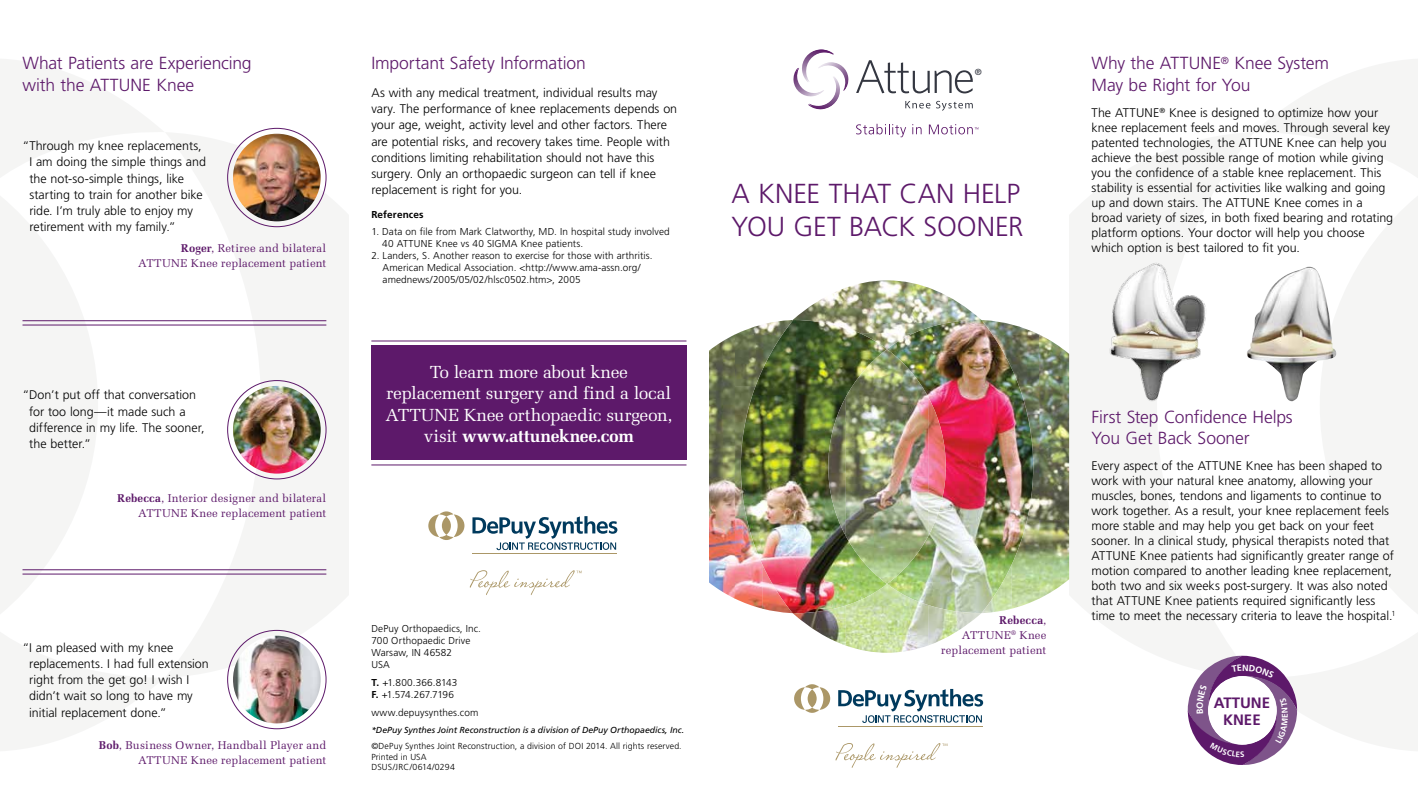
<style>
.page{position:relative;width:1418px;height:810px;background:#fff}
.page>*{position:absolute;margin:0;border:0;box-sizing:border-box;transform-origin:0 0}
.t1{font:300 27.5px/32.5px "Frutiger LT Std";letter-spacing:-.005em;color:#5d196a}
.t2{font:300 17.5px/21.2px "Frutiger LT Std";letter-spacing:-.01em;color:#5d196a}
.t3{font:17.5px/21.2px "Melior";letter-spacing:-.02em;color:#fff;text-align:center}
.t4{font:700 15px/17.2px "Frutiger LT Std";color:#5d196a;text-align:center}
.t5{font:300 12.5px/15px "Frutiger LT Std";color:#000}
.t6{font:11.25px/15px "Melior";letter-spacing:.01em;color:#5d196a;text-align:right}
.t7{font:300 10px/12px "Frutiger LT Std";letter-spacing:.01em;color:#000}
.t8{font:700 10px "Frutiger LT Std";letter-spacing:.015em;color:#000}
.t9{font:8.88px "Frutiger";color:#353842}
.t10{font:300 8.75px/10.5px "Frutiger LT Std";letter-spacing:.015em;color:#000}
.t11{font:italic 8.75px "Frutiger LT Std";color:#000}
.t12{font:700 8.25px "Frutiger LT Std";color:#fff}
.s1{font-weight:700}
</style>
<div class="page">
<svg style="left:0;top:59px;width:349px;height:692px"></svg>
<svg style="left:1069px;top:59px;width:349px;height:692px"></svg>
<svg style="left:856px;top:60px;width:116px;height:33px"></svg>
<svg style="left:905px;top:101px;width:25px;height:7px"></svg>
<svg style="left:936px;top:101px;width:36px;height:10px"></svg>
<svg style="left:856px;top:124px;width:50px;height:13px"></svg>
<svg style="left:912px;top:124px;width:9px;height:10px"></svg>
<svg style="left:929px;top:124px;width:49px;height:10px"></svg>
<svg style="left:793px;top:50px;width:55px;height:60px"></svg>
<svg style="left:428px;top:511px;width:36px;height:29px"></svg>
<hr style="left:472px;top:553px;width:145px;height:1px;background:#ab9767">
<svg style="left:470px;top:570px;width:111px;height:25px"></svg>
<svg style="left:472px;top:516px;width:145px;height:34px"></svg>
<svg style="left:794px;top:684px;width:36px;height:29px"></svg>
<hr style="left:838px;top:726px;width:145px;height:1px;background:#ab9767">
<svg style="left:835px;top:743px;width:112px;height:25px"></svg>
<svg style="left:838px;top:689px;width:145px;height:34px"></svg>
<img style="left:1108px;top:262px;width:99px;height:139px">
<hr style="left:22px;top:325px;width:304px;height:1px;background:#5d196a">
<hr style="left:22px;top:320px;width:304px;height:1px;background:#5d196a">
<div style="left:371px;top:346px;width:315px;height:114px;background:#5d196a"></div>
<hr style="left:371px;top:341px;width:315px;height:1px;background:#5d196a">
<hr style="left:371px;top:465px;width:315px;height:1px;background:#5d196a">
<hr style="left:22px;top:574px;width:304px;height:1px;background:#5d196a">
<hr style="left:22px;top:569px;width:304px;height:1px;background:#5d196a">
<img style="left:762px;top:334px;width:249px;height:312px">
<img style="left:790px;top:280px;width:193px;height:54px">
<img style="left:735px;top:320px;width:55px;height:67px">
<img style="left:983px;top:320px;width:56px;height:67px">
<img style="left:709px;top:334px;width:26px;height:265px">
<img style="left:845px;top:333px;width:83px;height:320px">
<img style="left:1039px;top:334px;width:30px;height:265px">
<img style="left:735px;top:387px;width:27px;height:222px">
<img style="left:828px;top:397px;width:17px;height:139px">
<img style="left:928px;top:397px;width:17px;height:139px">
<img style="left:1011px;top:387px;width:28px;height:222px">
<img style="left:762px;top:565px;width:28px;height:48px">
<img style="left:983px;top:565px;width:28px;height:48px">
<img style="left:790px;top:606px;width:55px;height:40px">
<img style="left:928px;top:605px;width:56px;height:40px">
<img style="left:233px;top:134px;width:88px;height:87px;border-radius:44px">
<img style="left:233px;top:386px;width:88px;height:88px;border-radius:44px">
<img style="left:233px;top:636px;width:88px;height:87px;border-radius:44px">
<img style="left:1246px;top:267px;width:91px;height:134px">
<svg style="left:1187px;top:654px;width:111px;height:111px"></svg>
<h2 class="t2" style="left:22px;top:53px;width:231px">What Patients are Experiencing with the Attune</h2>
<h2 class="t2" style="left:156px;top:74px;width:39px">Knee</h2>
<p class="t5" style="left:29px;top:138px;width:178px;line-height:16.2px;text-indent:-7px">“Through my knee replacements,<br>I am doing the simple things and the not-so-simple things, like starting to train for another bike ride. I’m truly able to enjoy my retirement with my family.”</p>
<p class="t6" style="left:138px;top:240px;width:190px"><span class="s1">Roger</span>, Retiree and bilateral<br>ATTUNE Knee replacement patient</p>
<p class="t5" style="left:29px;top:387px;width:177px;line-height:16.2px;text-indent:-7px">“Don’t put off that conversation for too long—it made such a difference in my life. The sooner, the better.”</p>
<p class="t6" style="left:117px;top:490px;width:211px"><span class="s1">Rebecca</span>, Interior designer and bilateral<br>ATTUNE Knee replacement patient</p>
<p class="t5" style="left:29px;top:639px;width:181px;line-height:16.2px;text-indent:-7px">“I am pleased with my knee replacements. I had full extension right from the get go! I wish I didn’t wait so long to have my initial replacement done.”</p>
<p class="t6" style="left:99px;top:737px;width:229px"><span class="s1">Bob</span>, Business Owner, Handball Player and<br>ATTUNE Knee replacement patient</p>
<h2 class="t2" style="left:371px;top:53px;width:216px">Important Safety Information</h2>
<p class="t5" style="left:371px;top:85px;width:307px;line-height:16.2px">As with any medical treatment, individual results may vary. The performance of knee replacements depends on your age, weight, activity level and other factors. There are potential risks, and recovery takes time. People with conditions limiting rehabilitation should not have this surgery. Only an orthopaedic surgeon can tell if knee replacement is right for you.</p>
<p class="t8" style="left:371px;top:208px;width:54px">References</p>
<p class="t7" style="left:382px;top:226px;width:289px;text-indent:-11px">1. Data on file from Mark Clatworthy, MD. In hospital study involved<br>40 ATTUNE Knee vs 40 SIGMA Knee patients.</p>
<p class="t7" style="left:382px;top:250px;width:271px;text-indent:-11px">2. Landers, S. Another reason to exercise for those with arthritis.<br>American Medical Association. &lt;http://www.ama-assn.org/ amednews/2005/05/02/hlsc0502.htm&gt;, 2005</p>
<h2 class="t3" style="left:385px;top:361px;width:288px">To learn more about knee replacement surgery and find a local<br>ATTUNE Knee orthopaedic surgeon, visit <span class="s1">www.attuneknee.com</span></h2>
<p class="t7" style="left:371px;top:623px;width:111px">DePuy Orthopaedics, Inc.<br>700 Orthopaedic Drive<br>Warsaw, IN 46582<br>USA</p>
<p class="t7" style="left:371px;top:677px;width:87px"><span class="s1">T.</span> +1.800.366.8143<br><span class="s1">F.</span> +1.574.267.7196</p>
<p class="t7" style="left:371px;top:706px;width:108px">www.depuysynthes.com</p>
<p class="t11" style="left:371px;top:725px;width:314px">*DePuy Synthes Joint Reconstruction is a division of DePuy Orthopaedics, Inc.</p>
<p class="t10" style="left:371px;top:741px;width:312px">©DePuy Synthes Joint Reconstruction, a division of DOI 2014. All rights reserved.<br>Printed in USA<br>DSUS/JRC/0614/0294</p>
<p class="t9" style="left:974px;top:67px;width:9px">®</p>
<h1 class="t1" style="left:731px;top:178px;width:293px">A KNEE THAT CAN HELP<br>YOU GET BACK SOONER</h1>
<h2 class="t2" style="left:1091px;top:53px;width:239px">Why the ATTUNE<sup>®</sup> Knee System<br>May be Right for You</h2>
<p class="t5" style="left:1091px;top:105px;width:303px">The ATTUNE<sup>®</sup> Knee is designed to optimize how your knee replacement feels and moves. Through several key patented technologies, the ATTUNE Knee can help you achieve the best possible range of motion while giving you the confidence of a stable knee replacement. This stability is essential for activities like walking and going up and down stairs. The ATTUNE Knee comes in a broad variety of sizes, in both fixed bearing and rotating platform options. Your doctor will help you choose which option is best tailored to fit you.</p>
<p class="t6" style="left:941px;top:613px;width:107px"><span class="s1">Rebecca</span>,<br>ATTUNE<sup>®</sup> Knee replacement patient</p>
<h2 class="t2" style="left:1091px;top:407px;width:203px">First Step Confidence Helps<br>You Get Back Sooner</h2>
<p class="t5" style="left:1091px;top:459px;width:305px">Every aspect of the ATTUNE Knee has been shaped to work with your natural knee anatomy, allowing your muscles, bones, tendons and ligaments to continue to work together. As a result, your knee replacement feels more stable and may help you get back on your feet sooner. In a clinical study, physical therapists noted that ATTUNE Knee patients had significantly greater range of motion compared to another leading knee replacement, both two and six weeks post-surgery. It was also noted that ATTUNE Knee patients required significantly less time to meet the necessary criteria to leave the hospital.<sup>1</sup></p>
<p class="t4" style="left:1213px;top:694px;width:58px">ATTUNE<br>KNEE</p>
<p class="t12" style="left:1280px;top:718px;width:6px;rotate:-90deg">E</p>
</div>
